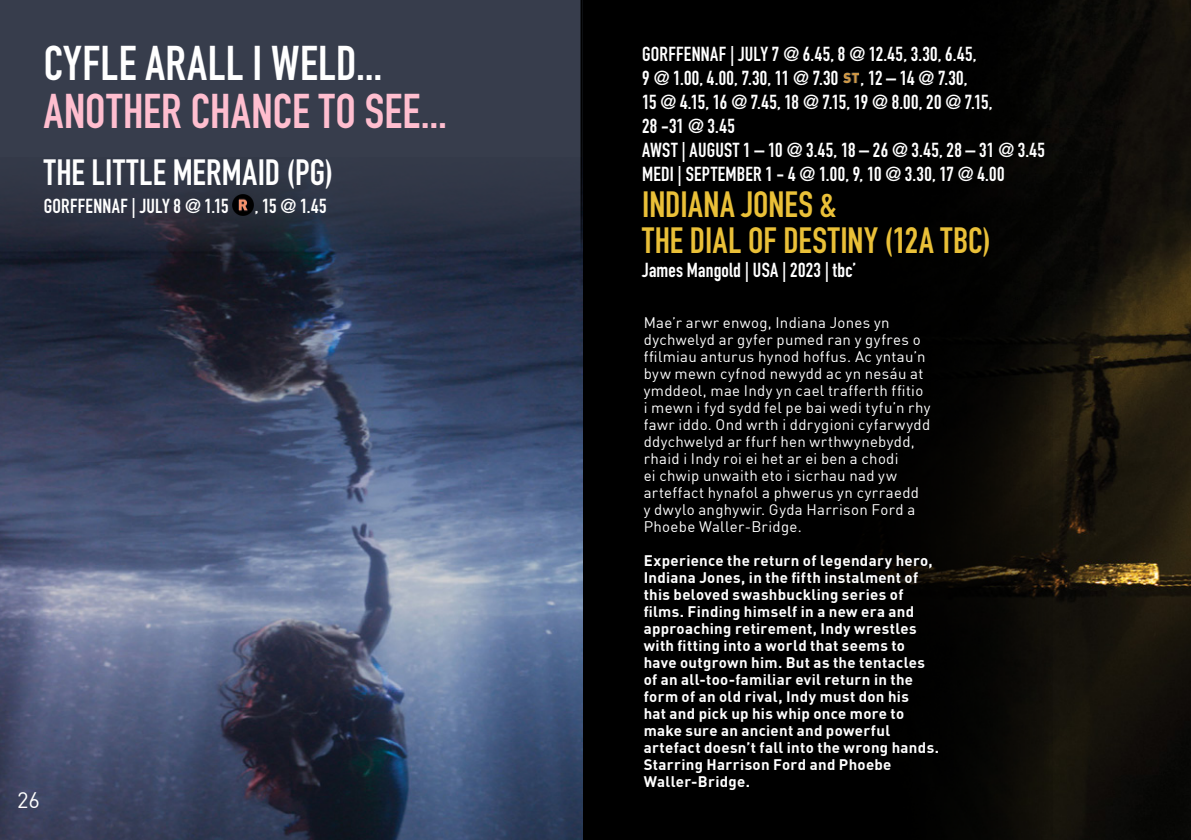
<style>
.page{position:relative;width:1191px;height:840px;background:#fff}
.page>*{position:absolute;margin:0;border:0;box-sizing:border-box;transform-origin:0 0}
.t1{font:700 48px "DIN Condensed";letter-spacing:.005em;color:#ffbecf}
.t2{font:700 48px "DIN Condensed";letter-spacing:.005em;color:#fff}
.t3{font:700 36px "DIN Condensed";letter-spacing:.005em;color:#eac038}
.t4{font:700 36px "DIN Condensed";letter-spacing:.01em;color:#fff}
.t5{font:22px "DIN";color:#fff}
.t6{font:700 20px "DIN Condensed";letter-spacing:.015em;color:#fff}
.t7{font:700 20px "DIN Condensed";letter-spacing:-.025em;color:#fff}
.t8{font:700 15px/17px "DIN";letter-spacing:.02em;color:#fff}
.t9{font:15px/17px "DIN";letter-spacing:.02em;color:#fff}
</style>
<div class="page">
<div style="left:582px;top:0;width:23px;height:839px;background:#000"></div>
<img style="left:1053px;top:0;width:138px;height:839px">
<img style="left:0;top:253px;width:582px;height:586px">
<svg style="left:0;top:0;width:582px;height:253px;background:#323847"></svg>
<div style="left:605px;top:0;width:448px;height:839px;background:#000"></div>
<img style="left:843px;top:72px;width:17px;height:12px">
<img style="left:232px;top:194px;width:21px;height:21px">
<p class="t2" style="left:44px;top:30px;width:340px">CYFLE ARALL I WELD...</p>
<p class="t1" style="left:44px;top:78px;width:405px">ANOTHER CHANCE TO SEE...</p>
<p class="t4" style="left:44px;top:148px;width:291px">THE LITTLE MERMAID (PG)</p>
<p class="t6" style="left:44px;top:192px;width:186px">GORFFENNAF | JULY 8 @ 1.15</p>
<p class="t6" style="left:255px;top:192px;width:73px">, 15 @ 1.45</p>
<p class="t5" style="left:17px;top:785px;width:25px">26</p>
<p class="t6" style="left:642px;top:40px;width:336px">GORFFENNAF | JULY 7 @ 6.45, 8 @ 12.45, 3.30, 6.45,</p>
<p class="t6" style="left:642px;top:64px;width:327px">9 @ 1.00, 4.00, 7.30, 11 @ 7.30 , 12 – 14 @ 7.30,</p>
<p class="t7" style="left:642px;top:88px;width:352px">15 @ 4.15, 16 @ 7.45, 18 @ 7.15, 19 @ 8.00, 20 @ 7.15,</p>
<p class="t6" style="left:642px;top:112px;width:94px">28 -31 @ 3.45</p>
<p class="t6" style="left:642px;top:136px;width:404px">AWST | AUGUST 1 – 10 @ 3.45, 18 – 26 @ 3.45, 28 – 31 @ 3.45</p>
<p class="t6" style="left:642px;top:160px;width:364px">MEDI | SEPTEMBER 1 - 4 @ 1.00, 9, 10 @ 3.30, 17 @ 4.00</p>
<p class="t3" style="left:642px;top:180px;width:196px">INDIANA JONES &amp;</p>
<p class="t3" style="left:642px;top:216px;width:350px">THE DIAL OF DESTINY (12A TBC)</p>
<p class="t6" style="left:642px;top:256px;width:215px">James Mangold | USA | 2023 | tbc’</p>
<p class="t9" style="left:643px;top:313px;width:288px">Mae’r arwr enwog, Indiana Jones yn dychwelyd ar gyfer pumed ran y gyfres o ffilmiau anturus hynod hoffus. Ac yntau’n byw mewn cyfnod newydd ac yn nesáu at ymddeol, mae Indy yn cael trafferth ffitio i mewn i fyd sydd fel pe bai wedi tyfu’n rhy fawr iddo. Ond wrth i ddrygioni cyfarwydd ddychwelyd ar ffurf hen wrthwynebydd, rhaid i Indy roi ei het ar ei ben a chodi<br>ei chwip unwaith eto i sicrhau nad yw arteffact hynafol a phwerus yn cyrraedd<br>y dwylo anghywir. Gyda Harrison Ford a Phoebe Waller-Bridge.</p>
<p class="t8" style="left:643px;top:551px;width:297px">Experience the return of legendary hero, Indiana Jones, in the fifth instalment of this beloved swashbuckling series of films. Finding himself in a new era and approaching retirement, Indy wrestles with fitting into a world that seems to have outgrown him. But as the tentacles of an all-too-familiar evil return in the form of an old rival, Indy must don his<br>hat and pick up his whip once more to make sure an ancient and powerful artefact doesn’t fall into the wrong hands.<br>Starring Harrison Ford and Phoebe Waller-Bridge.</p>
</div>
